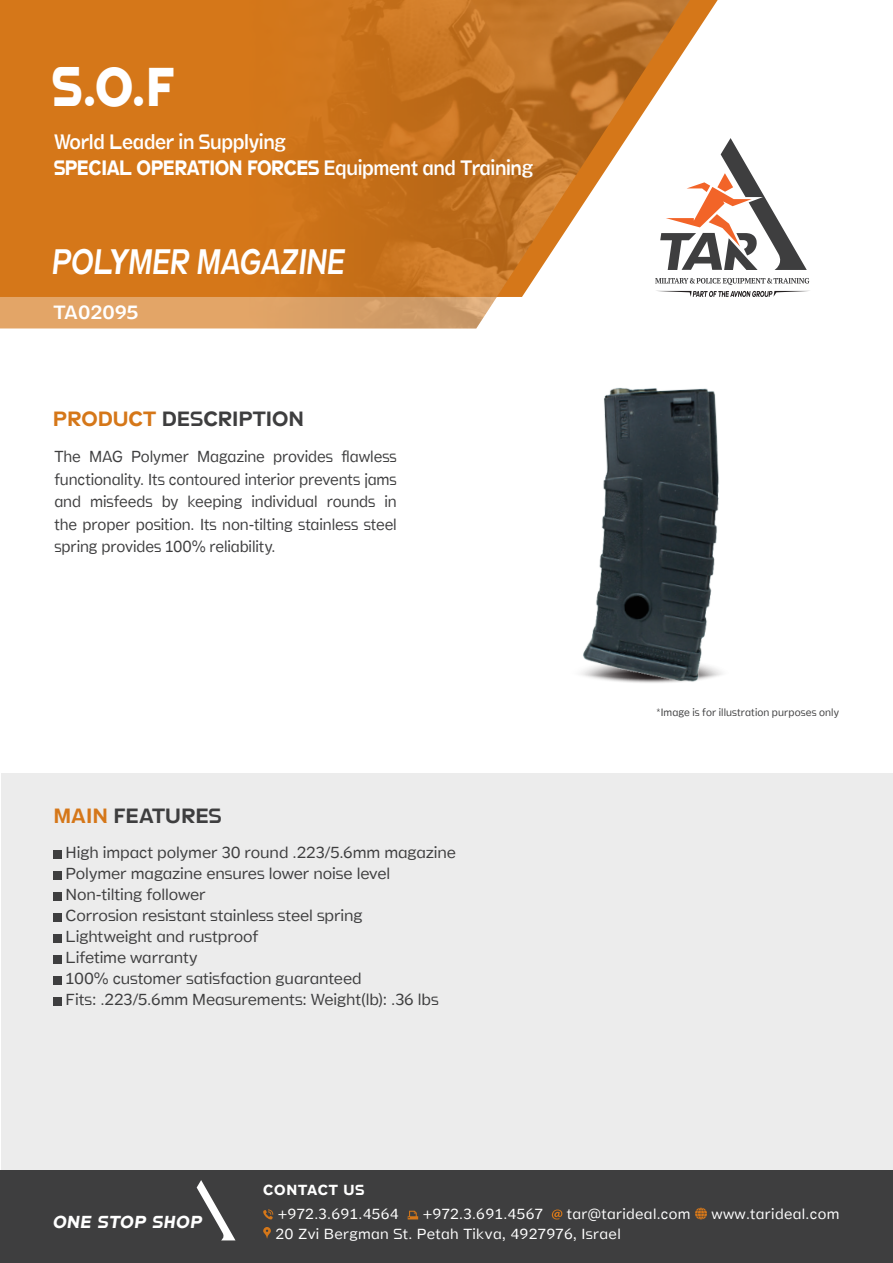
<style>
.page{position:relative;width:893px;height:1263px;background:#fff}
.page>*{position:absolute;margin:0;border:0;box-sizing:border-box;transform-origin:0 0}
.t1{font:800 55.5px "Stamen";color:#fff;scale:.9 1}
.t2{font:italic 300 36px "Stamen";color:#fff;scale:.8 1}
.t3{font:300 21.15px/25.5px "Stamen";letter-spacing:-.02em;color:#fff;scale:.89 1}
.t4{font:21px "Stamen";color:#3e3e3f}
.t5{font:300 19.5px "Stamen";color:#fff}
.t6{font:italic 700 17.7px "Stamen";letter-spacing:.05em;color:#fff}
.t7{font:200 16.2px/21px "Stamen";letter-spacing:-.01em;color:#3e3e3f}
.t8{font:200 16.2px/22.5px "Stamen";letter-spacing:-.01em;color:#3e3e3f;scale:.94 1}
.t9{font:200 14.85px/19.5px "Stamen";letter-spacing:.02em;color:#fff}
.t10{font:700 14.85px "Stamen";letter-spacing:.05em;color:#fff}
.t11{font:200 10.8px "Stamen";letter-spacing:.01em;color:#3e3e3f;scale:.94 1}
.s1{font-weight:700}
.s2{color:#d57719}
</style>
<div class="page">
<div style="left:0;top:1170px;width:893px;height:93px;background:#3e3e3f"></div>
<svg style="left:263px;top:1209px;width:10px;height:10px"></svg>
<svg style="left:408px;top:1211px;width:10px;height:8px"></svg>
<svg style="left:552px;top:1209px;width:10px;height:10px"></svg>
<svg style="left:695px;top:1208px;width:12px;height:11px"></svg>
<svg style="left:263px;top:1227px;width:8px;height:12px"></svg>
<svg style="left:197px;top:1180px;width:38px;height:60px"></svg>
<svg style="left:0;top:0;width:698px;height:328px;background:#d67c22"></svg>
<img style="left:247px;top:0;width:446px;height:328px">
<svg style="left:655px;top:278px;width:154px;height:7px"></svg>
<svg style="left:660px;top:138px;width:147px;height:132px"></svg>
<svg style="left:655px;top:291px;width:153px;height:6px"></svg>
<div style="left:1px;top:774px;width:891px;height:396px;background:#ececec"></div>
<div style="left:53px;top:850px;width:9px;height:8px;background:#3e3e3f"></div>
<div style="left:53px;top:871px;width:9px;height:8px;background:#3e3e3f"></div>
<div style="left:53px;top:892px;width:9px;height:8px;background:#3e3e3f"></div>
<div style="left:53px;top:913px;width:9px;height:8px;background:#3e3e3f"></div>
<div style="left:53px;top:934px;width:9px;height:8px;background:#3e3e3f"></div>
<div style="left:53px;top:955px;width:9px;height:8px;background:#3e3e3f"></div>
<div style="left:53px;top:976px;width:9px;height:8px;background:#3e3e3f"></div>
<div style="left:53px;top:997px;width:9px;height:8px;background:#3e3e3f"></div>
<img style="left:581px;top:387px;width:141px;height:296px">
<h1 class="t1" style="left:53px;top:43px;width:137px">O.S F.</h1>
<h3 class="t3" style="left:54px;top:129px;width:540px">World Leader in Supplying<br><span class="s1">SPECIAL OPERATION FORCES</span> Equipment and Training</h3>
<h2 class="t2" style="left:53px;top:233px;width:367px">POLYMER MAGAZINE</h2>
<p class="t5" style="left:54px;top:297px;width:87px">TA02095</p>
<p class="t4" style="left:53px;top:402px;width:253px"><span class="s2">PRODUCT</span> DESCRIPTION</p>
<p class="t8" style="left:197px;top:446px;width:74px">Magazine</p>
<p class="t8" style="left:273px;top:446px;width:65px">provides</p>
<p class="t8" style="left:341px;top:446px;width:60px">flawless</p>
<p class="t8" style="left:54px;top:446px;width:30px">The</p>
<p class="t8" style="left:54px;top:468px;width:366px">functionality. Its contoured interior prevents jams</p>
<p class="t8" style="left:385px;top:491px;width:15px">in</p>
<p class="t8" style="left:131px;top:446px;width:63px">Polymer</p>
<p class="t8" style="left:89px;top:446px;width:37px">MAG</p>
<p class="t8" style="left:90px;top:491px;width:68px">misfeeds</p>
<p class="t8" style="left:187px;top:491px;width:60px">keeping</p>
<p class="t8" style="left:251px;top:491px;width:72px">individual</p>
<p class="t8" style="left:54px;top:491px;width:366px">and<br>the proper position. Its non-tilting stainless steel spring provides 100% reliability.</p>
<p class="t8" style="left:327px;top:491px;width:53px">rounds</p>
<p class="t8" style="left:162px;top:491px;width:19px">by</p>
<p class="t4" style="left:53px;top:799px;width:170px"><span class="s2">MAIN</span> FEATURES</p>
<p class="t7" style="left:66px;top:842px;width:392px">High impact polymer 30 round .223/5.6mm magazine Polymer magazine ensures lower noise level Non-tilting follower<br>Corrosion resistant stainless steel spring<br>Lightweight and rustproof<br>Lifetime warranty<br>100% customer satisfaction guaranteed<br>Fits: .223/5.6mm Measurements: Weight l b( :) .36 lbs</p>
<p class="t10" style="left:263px;top:1178px;width:102px">CONTACT US</p>
<p class="t11" style="left:656px;top:705px;width:196px">*Image is for illustration purposes only</p>
<p class="t6" style="left:53px;top:1210px;width:150px">ONE STOP SHOP</p>
<p class="t9" style="left:567px;top:1205px;width:125px">tar@tarideal.com</p>
<p class="t9" style="left:275px;top:1205px;width:347px">+972.3.691.4564<br>20 Zvi Bergman St. Petah Tikva, 4927976, Israel</p>
<p class="t9" style="left:423px;top:1205px;width:122px">+972.3.691.4567</p>
<p class="t9" style="left:711px;top:1205px;width:129px">www.tarideal.com</p>
</div>
